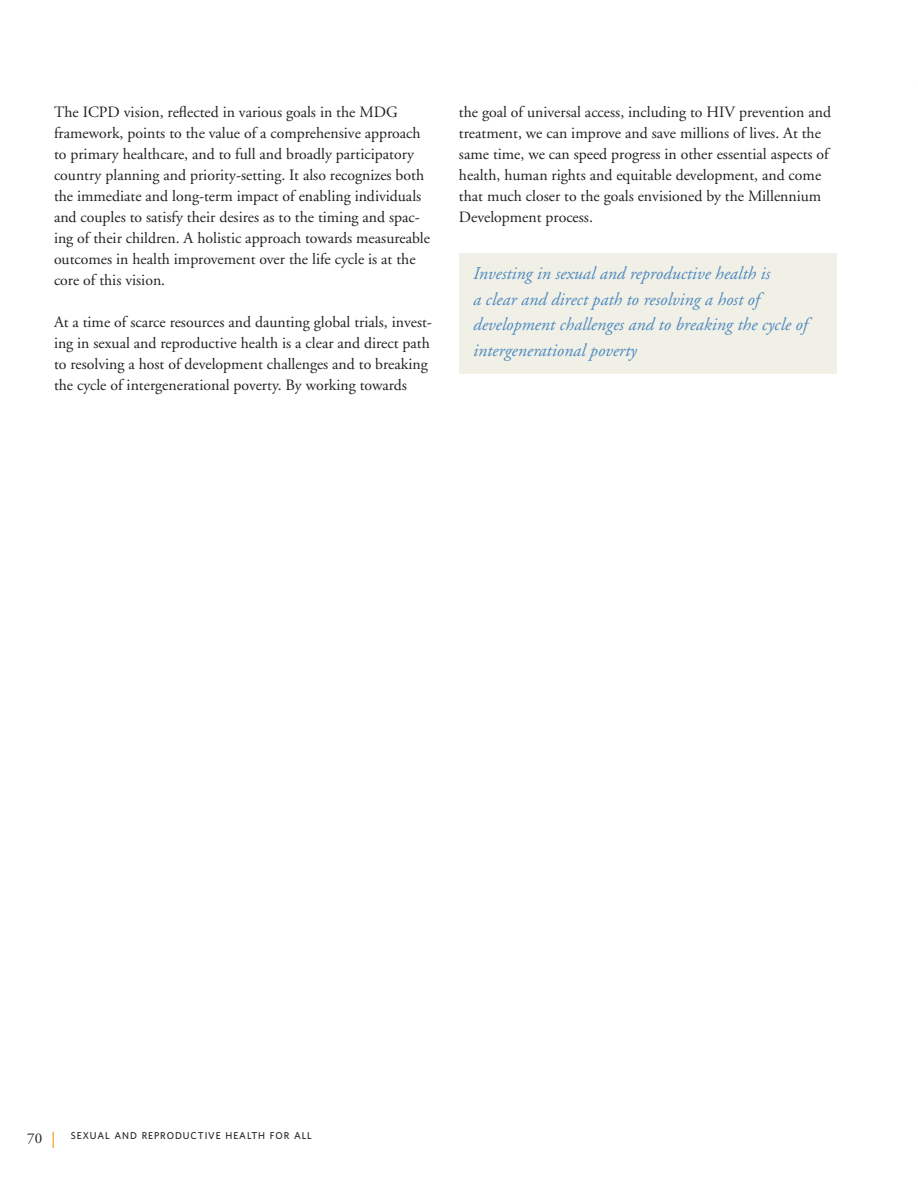
<style>
.page{position:relative;width:918px;height:1188px;background:#fff}
.page>*{position:absolute;margin:0;border:0;box-sizing:border-box;transform-origin:0 0}
.t1{font:italic 18px/25.5px "Adobe Garamond";color:#4f8abf}
.t2{font:15.75px/21px "Adobe Garamond";color:#231f20}
.t3{font:15px "Adobe Garamond";color:#231f20}
.t4{font:600 9px "UNFPA";letter-spacing:.1em;color:#231f20}
</style>
<div class="page">
<svg style="left:53px;top:1132px;width:1px;height:16px"></svg>
<div style="left:459px;top:253px;width:378px;height:120px;background:#f1f0e7"></div>
<p class="t2" style="left:54px;top:102px;width:378px">The ICPD vision, reflected in various goals in the MDG framework, points to the value of a comprehensive approach to primary healthcare, and to full and broadly participatory country planning and priority-setting. It also recognizes both the immediate and long-term impact of enabling individuals and couples to satisfy their desires as to the timing and spac&shy;ing of their children. A holistic approach towards measureable outcomes in health improvement over the life cycle is at the core of this vision.</p>
<p class="t2" style="left:54px;top:312px;width:380px">At a time of scarce resources and daunting global trials, invest&shy;ing in sexual and reproductive health is a clear and direct path to resolving a host of development challenges and to breaking the cycle of intergenerational poverty. By working towards</p>
<p class="t2" style="left:459px;top:102px;width:374px">the goal of universal access, including to HIV prevention and treatment, we can improve and save millions of lives. At the same time, we can speed progress in other essential aspects of health, human rights and equitable development, and come that much closer to the goals envisioned by the Millennium Development process.</p>
<p class="t1" style="left:472px;top:261px;width:336px">Investing in sexual and reproductive health is<br>a clear and direct path to resolving a host of development challenges and to breaking the cycle of intergenerational poverty</p>
<p class="t3" style="left:27px;top:1130px;width:16px">70</p>
<p class="t4" style="left:71px;top:1130px;width:243px">SEXUAL AND REPRODUCTIVE HEALTH FOR ALL</p>
</div>
